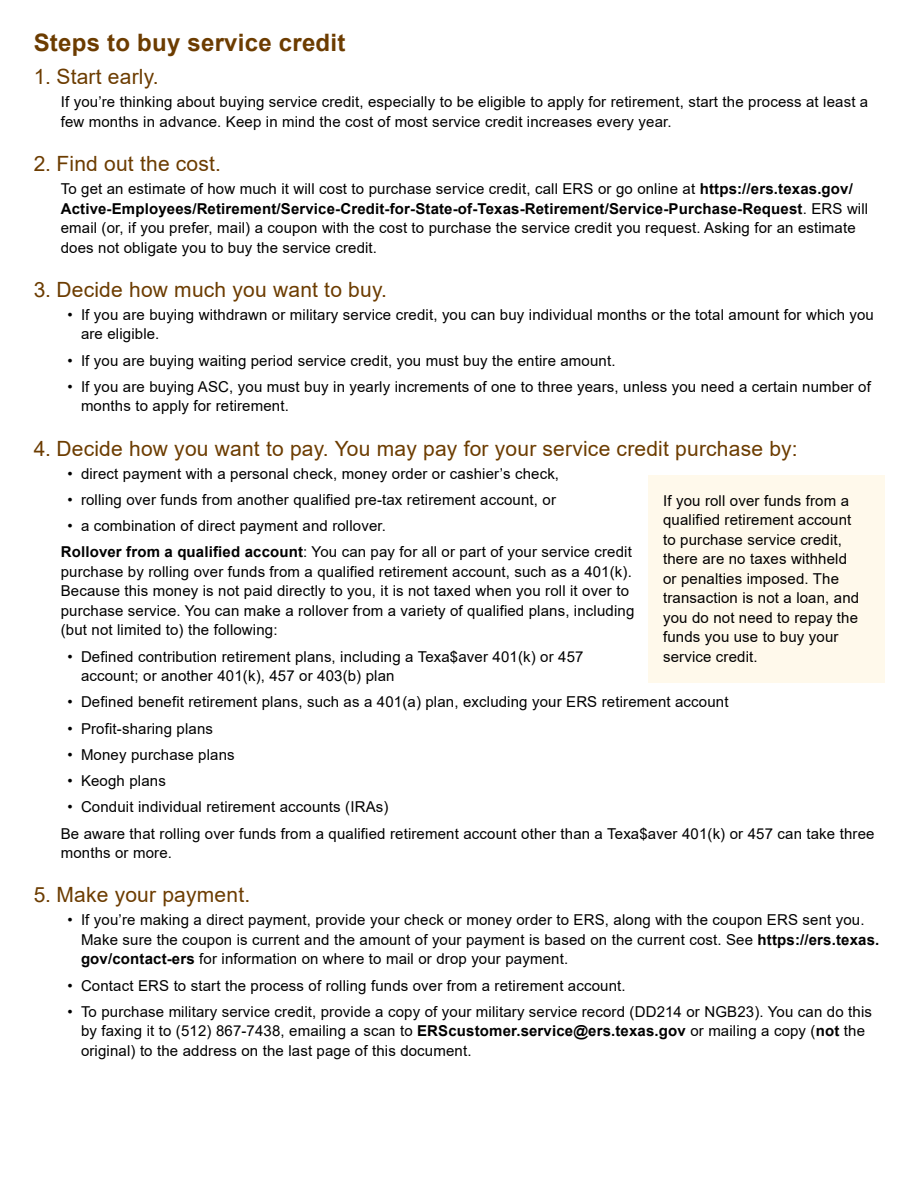
<style>
.page{position:relative;width:918px;height:1188px;background:#fff}
.page>*{position:absolute;margin:0;border:0;box-sizing:border-box;transform-origin:0 0}
.t1{font:700 24px "Arial";letter-spacing:.01em;color:#6c3c00}
.t2{font:21px "Arial";letter-spacing:.01em;color:#6c3c00}
.t3{font:15px/19.5px "Arial";letter-spacing:.01em;color:#000}
.s1{font-weight:700}
</style>
<div class="page">
<div style="left:648px;top:475px;width:236px;height:208px;background:#fff9eb"></div>
<h2 class="t1" style="left:34px;top:26px;width:313px">Steps to buy service credit</h2>
<h3 class="t2" style="left:34px;top:63px;width:127px">1. Start early.</h3>
<p class="t3" style="left:61px;top:92px;width:809px">If you’re thinking about buying service credit, especially to be eligible to apply for retirement, start the process at least a few months in advance. Keep in mind the cost of most service credit increases every year.</p>
<h3 class="t2" style="left:34px;top:149px;width:189px">2. Find out the cost.</h3>
<p class="t3" style="left:61px;top:179px;width:809px">To get an estimate of how much it will cost to purchase service credit, call ERS or go online at <span class="s1">https://ers.texas.gov/ Active-Employees/Retirement/Service-Credit-for-State-of-Texas-Retirement/Service-Purchase-Request</span>. ERS will email (or, if you prefer, mail) a coupon with the cost to purchase the service credit you request. Asking for an estimate does not obligate you to buy the service credit.</p>
<h3 class="t2" style="left:34px;top:275px;width:355px">3. Decide how much you want to buy.</h3>
<p class="t3" style="left:81px;top:305px;width:795px;text-indent:-14px">• If you are buying withdrawn or military service credit, you can buy individual months or the total amount for which you are eligible.</p>
<p class="t3" style="left:68px;top:351px;width:550px">• If you are buying waiting period service credit, you must buy the entire amount.</p>
<p class="t3" style="left:81px;top:377px;width:791px;text-indent:-14px">• If you are buying ASC, you must buy in yearly increments of one to three years, unless you need a certain number of months to apply for retirement.</p>
<h3 class="t2" style="left:34px;top:434px;width:766px">4. Decide how you want to pay. You may pay for your service credit purchase by:</h3>
<p class="t3" style="left:68px;top:464px;width:493px">• direct payment with a personal check, money order or cashier’s check,</p>
<p class="t3" style="left:68px;top:490px;width:490px">• rolling over funds from another qualified pre-tax retirement account, or</p>
<p class="t3" style="left:68px;top:516px;width:320px">• a combination of direct payment and rollover.</p>
<p class="t3" style="left:61px;top:542px;width:575px"><span class="s1">Rollover from a qualified account</span>: You can pay for all or part of your service credit purchase by rolling over funds from a qualified retirement account, such as a 401(k).<br>Because this money is not paid directly to you, it is not taxed when you roll it over to purchase service. You can make a rollover from a variety of qualified plans, including (but not limited to) the following:</p>
<p class="t3" style="left:81px;top:647px;width:504px;text-indent:-14px">• Defined contribution retirement plans, including a Texa$aver 401(k) or 457 account; or another 401(k), 457 or 403(b) plan</p>
<p class="t3" style="left:68px;top:692px;width:663px">• Defined benefit retirement plans, such as a 401(a) plan, excluding your ERS retirement account</p>
<p class="t3" style="left:68px;top:719px;width:147px">• Profit-sharing plans</p>
<p class="t3" style="left:68px;top:745px;width:169px">• Money purchase plans</p>
<p class="t3" style="left:68px;top:771px;width:100px">• Keogh plans</p>
<p class="t3" style="left:68px;top:797px;width:323px">• Conduit individual retirement accounts (IRAs)</p>
<p class="t3" style="left:61px;top:824px;width:815px">Be aware that rolling over funds from a qualified retirement account other than a Texa$aver 401(k) or 457 can take three months or more.</p>
<h3 class="t2" style="left:34px;top:881px;width:218px">5. Make your payment.</h3>
<p class="t3" style="left:81px;top:910px;width:800px;text-indent:-14px">• If you’re making a direct payment, provide your check or money order to ERS, along with the coupon ERS sent you.<br>Make sure the coupon is current and the amount of your payment is based on the current cost. See <span class="s1">https://ers.texas. gov/contact-ers</span> for information on where to mail or drop your payment.</p>
<p class="t3" style="left:68px;top:976px;width:560px">• Contact ERS to start the process of rolling funds over from a retirement account.</p>
<p class="t3" style="left:81px;top:1002px;width:792px;text-indent:-14px">• To purchase military service credit, provide a copy of your military service record (DD214 or NGB23). You can do this by faxing it to (512) 867-7438, emailing a scan to <span class="s1">ERScustomer.service@ers.texas.gov</span> or mailing a copy (<span class="s1">not</span> the original) to the address on the last page of this document.</p>
<p class="t3" style="left:663px;top:490px;width:198px">If you roll over funds from a qualified retirement account to purchase service credit, there are no taxes withheld or penalties imposed. The transaction is not a loan, and you do not need to repay the funds you use to buy your service credit.</p>
</div>
